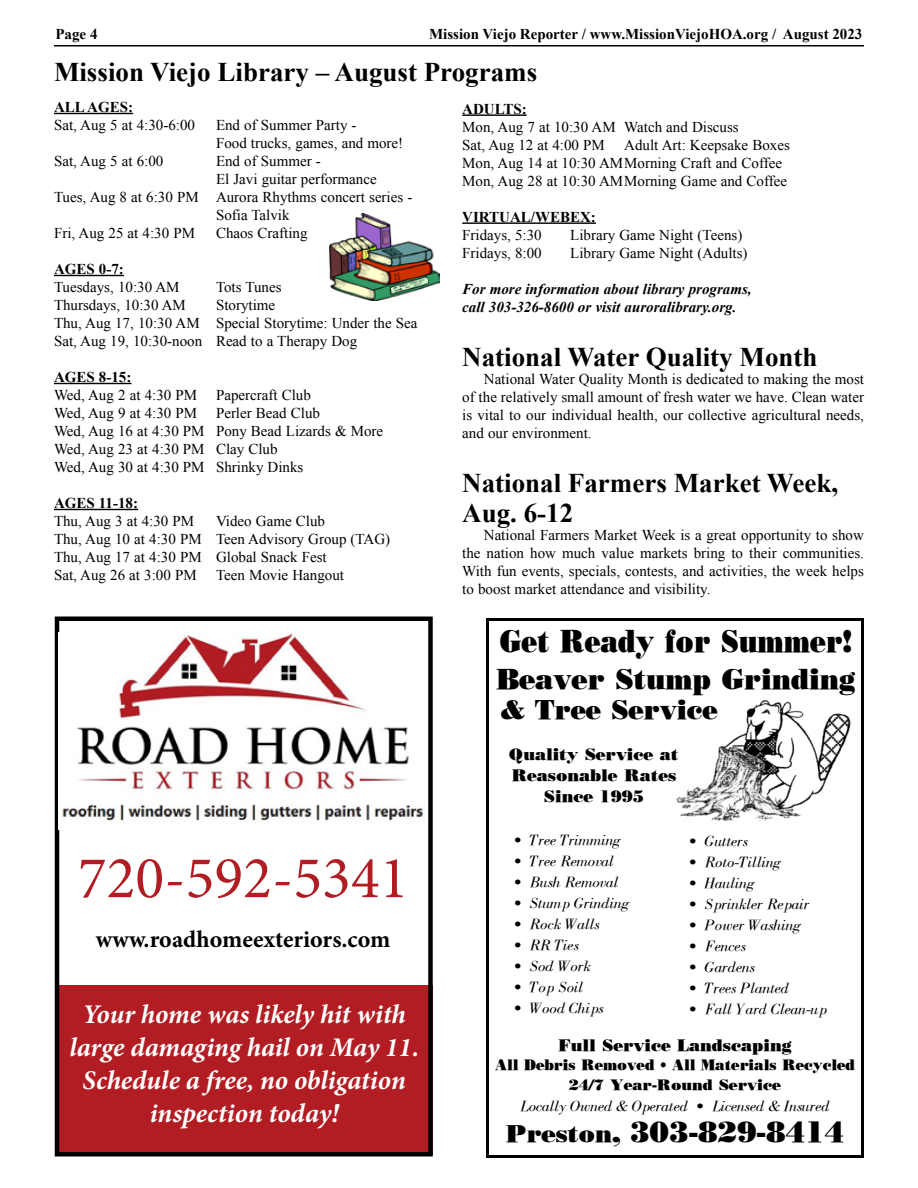
<style>
.page{position:relative;width:918px;height:1188px;background:#fff}
.page>*{position:absolute;margin:0;border:0;box-sizing:border-box;transform-origin:0 0}
.t1{font:60px "Minion Pro";color:#b21d23}
.t2{font:31.5px "Bodoni Poster S Si";color:#000;scale:.84 1}
.t3{font:29.25px "Bodoni Poster S Si";color:#000}
.t4{font:28.65px "Bodoni Poster S Si";color:#000;scale:.95 1}
.t5{font:700 27px/30px "Times New Roman";color:#000}
.t6{font:italic 700 27px/33px "Minion Pro";letter-spacing:-.005em;color:#fff;text-align:center}
.t7{font:27px "Bodoni Poster S Si";color:#000;scale:.95 1}
.t8{font:700 24px "Minion Pro";color:#000}
.t9{font:16.5px/21px "Bodoni Poster S Si";color:#000;text-align:center}
.t10{font:15px/18px "Times New Roman";color:#000}
.t11{font:italic 15px "Bodoni Poster S Si";color:#000;scale:1.1 1}
.t12{font:700 15px "Times New Roman";color:#000}
.t13{font:italic 700 15px/18px "Times New Roman";color:#000}
.t14{font:15px/19.5px "Bodoni Poster S Si";color:#000;text-align:center;scale:.95 1}
.s1{font-size:24px}
</style>
<div class="page">
<hr style="left:54px;top:45px;width:810px;height:1px;background:#000">
<div style="left:486px;top:618px;width:378px;height:540px;border:3px solid #000"></div>
<img style="left:675px;top:700px;width:176px;height:121px">
<div style="left:55px;top:985px;width:378px;height:169px;background:#b21d23"></div>
<div style="left:55px;top:616px;width:378px;height:540px;border:4px solid #000"></div>
<img style="left:59px;top:633px;width:365px;height:196px">
<img style="left:330px;top:214px;width:110px;height:86px">
<hr style="left:54px;top:113px;width:79px;height:1px;background:#000">
<hr style="left:54px;top:275px;width:70px;height:1px;background:#000">
<hr style="left:54px;top:383px;width:77px;height:1px;background:#000">
<hr style="left:54px;top:509px;width:84px;height:1px;background:#000">
<hr style="left:462px;top:114px;width:65px;height:2px;background:#000">
<hr style="left:462px;top:222px;width:134px;height:2px;background:#000">
<p class="t12" style="left:56px;top:23px;width:44px">Page 4</p>
<p class="t12" style="left:429px;top:23px;width:435px">Mission Viejo Reporter / www.MissionViejoHOA.org / August 2023</p>
<h3 class="t5" style="left:54px;top:56px;width:485px">Mission Viejo Library – August Programs</h3>
<p class="t12" style="left:54px;top:96px;width:81px">ALL AGES:</p>
<p class="t10" style="left:54px;top:116px;width:143px">Sat, Aug 5 at 4:30-6:00</p>
<p class="t10" style="left:216px;top:116px;width:189px">End of Summer Party -<br>Food trucks, games, and more!</p>
<p class="t10" style="left:54px;top:152px;width:111px">Sat, Aug 5 at 6:00</p>
<p class="t10" style="left:216px;top:152px;width:106px">End of Summer -</p>
<p class="t10" style="left:216px;top:170px;width:162px">El Javi guitar performance</p>
<p class="t10" style="left:54px;top:188px;width:360px">Tues, Aug 8 at 6:30 PM Aurora Rhythms concert series -</p>
<p class="t10" style="left:216px;top:206px;width:75px">Sofia Talvik</p>
<p class="t10" style="left:54px;top:224px;width:143px">Fri, Aug 25 at 4:30 PM</p>
<p class="t10" style="left:216px;top:224px;width:93px">Chaos Crafting</p>
<p class="t12" style="left:54px;top:258px;width:71px">AGES 0-7:</p>
<p class="t10" style="left:54px;top:278px;width:127px">Tuesdays, 10:30 AM</p>
<p class="t10" style="left:216px;top:278px;width:67px">Tots Tunes</p>
<p class="t10" style="left:54px;top:296px;width:133px">Thursdays, 10:30 AM</p>
<p class="t12" style="left:462px;top:98px;width:66px">ADULTS:</p>
<p class="t10" style="left:462px;top:117px;width:278px">Mon, Aug 7 at 10:30 AM Watch and Discuss<br>Sat, Aug 12 at 4:00 PM</p>
<p class="t10" style="left:462px;top:135px;width:329px;text-indent:162px">Adult Art: Keepsake Boxes<br>Mon, Aug 14 at 10:30 AMMorning Craft and Coffee<br>Mon, Aug 28 at 10:30 AMMorning Game and Coffee</p>
<p class="t12" style="left:462px;top:206px;width:135px">VIRTUAL/WEBEX:</p>
<p class="t10" style="left:462px;top:225px;width:81px">Fridays, 5:30</p>
<p class="t10" style="left:570px;top:225px;width:174px">Library Game Night (Teens)</p>
<p class="t10" style="left:462px;top:243px;width:81px">Fridays, 8:00</p>
<p class="t10" style="left:570px;top:243px;width:179px">Library Game Night (Adults)</p>
<p class="t13" style="left:462px;top:279px;width:291px">For more information about library programs, call 303-326-8600 or visit auroralibrary.org.</p>
<h3 class="t5" style="left:462px;top:341px;width:357px">National Water Quality Month</h3>
<p class="t10" style="left:462px;top:369px;width:403px;text-align:justify;text-indent:22px">National Water Quality Month is dedicated to making the most of the relatively small amount of fresh water we have. Clean water is vital to our individual health, our collective agricultural needs, and our environment.</p>
<h3 class="t5" style="left:462px;top:467px;width:377px">National Farmers Market Week,<br>Aug. 6-12</h3>
<p class="t10" style="left:462px;top:525px;width:403px;text-align:justify;text-indent:22px">National Farmers Market Week is a great opportunity to show the nation how much value markets bring to their communities.<br>With fun events, specials, contests, and activities, the week helps to boost market attendance and visibility.</p>
<p class="t10" style="left:54px;top:296px;width:365px;text-indent:162px">Storytime<br>Thu, Aug 17, 10:30 AM Special Storytime: Under the Sea<br>Sat, Aug 19, 10:30-noon Read to a Therapy Dog</p>
<p class="t12" style="left:54px;top:366px;width:79px">AGES 8-15:</p>
<p class="t10" style="left:54px;top:386px;width:145px">Wed, Aug 2 at 4:30 PM</p>
<p class="t10" style="left:216px;top:386px;width:96px">Papercraft Club</p>
<p class="t10" style="left:54px;top:404px;width:145px">Wed, Aug 9 at 4:30 PM</p>
<p class="t10" style="left:54px;top:404px;width:331px;text-indent:162px">Perler Bead Club<br>Wed, Aug 16 at 4:30 PM Pony Bead Lizards &amp; More<br>Wed, Aug 23 at 4:30 PM Clay Club<br>Wed, Aug 30 at 4:30 PM Shrinky Dinks</p>
<p class="t12" style="left:54px;top:492px;width:86px">AGES 11-18:</p>
<p class="t10" style="left:54px;top:512px;width:142px">Thu, Aug 3 at 4:30 PM</p>
<p class="t10" style="left:54px;top:512px;width:338px;text-indent:162px">Video Game Club<br>Thu, Aug 10 at 4:30 PM Teen Advisory Group (TAG)<br>Thu, Aug 17 at 4:30 PM Global Snack Fest<br>Sat, Aug 26 at 3:00 PM</p>
<p class="t10" style="left:216px;top:566px;width:130px">Teen Movie Hangout</p>
<h1 class="t1" style="left:78px;top:838px;width:332px">720-592-5341</h1>
<h3 class="t8" style="left:96px;top:922px;width:296px">www.roadhomeexteriors.com</h3>
<h3 class="t6" style="left:69px;top:998px;width:351px">Your home was likely hit with large damaging hail on May 11.<br>Schedule a free, no obligation inspection today!</h3>
<h2 class="t2" style="left:500px;top:622px;width:421px">Get Ready for Summer!</h2>
<h3 class="t4" style="left:496px;top:662px;width:380px">Beaver Stump Grinding</h3>
<h3 class="t7" style="left:501px;top:693px;width:229px">&amp; Tree Service</h3>
<p class="t9" style="left:509px;top:744px;width:171px">Quality Service at<br>Reasonable Rates<br>Since 1995</p>
<p class="t11" style="left:514px;top:832px;width:99px">• Tree Trimming</p>
<p class="t11" style="left:514px;top:853px;width:92px">• Tree Removal</p>
<p class="t11" style="left:514px;top:874px;width:96px">• Bush Removal</p>
<p class="t11" style="left:514px;top:895px;width:106px">• Stump Grinding</p>
<p class="t11" style="left:514px;top:916px;width:79px">• Rock Walls</p>
<p class="t11" style="left:514px;top:937px;width:60px">• RR Ties</p>
<p class="t11" style="left:514px;top:958px;width:71px">• Sod Work</p>
<p class="t11" style="left:514px;top:979px;width:64px">• Top Soil</p>
<p class="t11" style="left:514px;top:1000px;width:83px">• Wood Chips</p>
<p class="t11" style="left:689px;top:832px;width:55px">• Gutters</p>
<p class="t11" style="left:689px;top:853px;width:85px">• Roto-Tilling</p>
<p class="t11" style="left:689px;top:874px;width:61px">• Hauling</p>
<p class="t11" style="left:689px;top:895px;width:111px">• Sprinkler Repair</p>
<p class="t11" style="left:689px;top:916px;width:103px">• Power Washing</p>
<p class="t11" style="left:689px;top:937px;width:53px">• Fences</p>
<p class="t11" style="left:689px;top:958px;width:61px">• Gardens</p>
<p class="t11" style="left:689px;top:979px;width:93px">• Trees Planted</p>
<p class="t11" style="left:689px;top:1000px;width:127px">• Fall Yard Clean-up</p>
<p class="t9" style="left:558px;top:1034px;width:235px">Full Service Landscaping</p>
<p class="t14" style="left:495px;top:1055px;width:380px">All Debris Removed • All Materials Recycled<br>24/7 Year-Round Service</p>
<p class="t11" style="left:520px;top:1097px;width:283px">Locally Owned &amp; Operated • Licensed &amp; Insured</p>
<h3 class="t3" style="left:506px;top:1114px;width:340px"><span class="s1">Preston,</span> 303-829-8414</h3>
</div>
